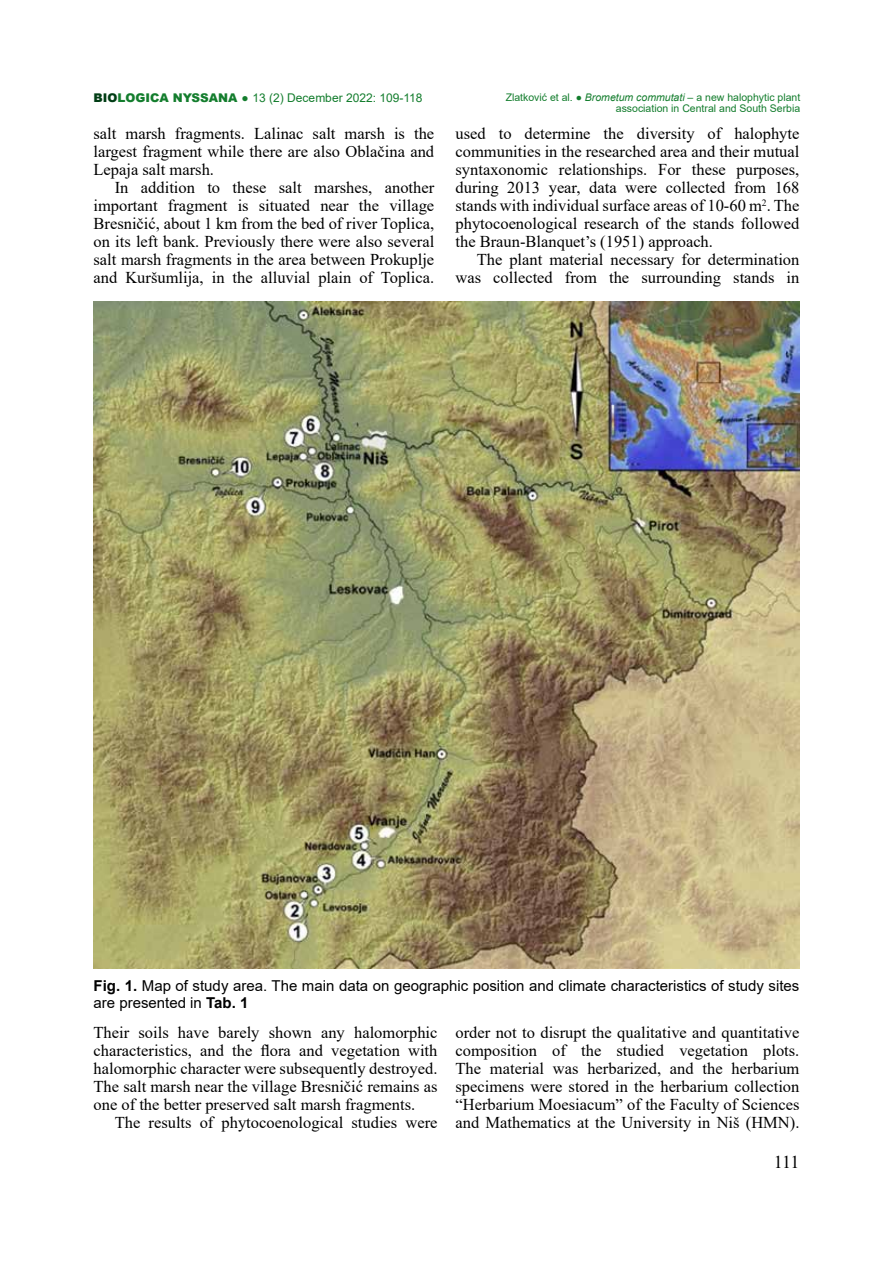
<style>
.page{position:relative;width:893px;height:1263px;background:#fff}
.page>*{position:absolute;margin:0;border:0;box-sizing:border-box;transform-origin:0 0}
.t1{font:18px "Times New Roman";color:#000}
.t2{font:16.5px/18px "Times New Roman";color:#000;text-align:justify}
.t3{font:15px/16.5px "Arial";color:#000}
.t4{font:12px "Arial";color:#137d2d}
.t5{font:10.5px/10.5px "Arial";color:#137d2d;text-align:right}
.s1{font-weight:900;color:#003d15}
.s2{font-weight:900}
.s3{font-style:italic}
.s4{font-weight:700}
</style>
<div class="page">
<img style="left:94px;top:302px;width:705px;height:666px">
<p class="t4" style="left:94px;top:90px;width:330px"><span class="s1">BIO</span><span class="s2">LOGICA NYSSANA ●</span> 13 (2) December 2022: 109-118</p>
<p class="t5" style="left:506px;top:92px;width:296px">Zlatković et al. ● <span class="s3">Brometum commutati</span> – a new halophytic plant association in Central and South Serbia</p>
<p class="t2" style="left:94px;top:124px;width:342px">salt marsh fragments. Lalinac salt marsh is the largest fragment while there are also Oblačina and Lepaja salt marsh.</p>
<p class="t2" style="left:94px;top:178px;width:342px;text-indent:21px">In addition to these salt marshes, another important fragment is situated near the village Bresničić, about 1 km from the bed of river Toplica, on its left bank. Previously there were also several salt marsh fragments in the area between Prokuplje and Kuršumlija, in the alluvial plain of Toplica.</p>
<p class="t2" style="left:455px;top:124px;width:345px">used to determine the diversity of halophyte communities in the researched area and their mutual syntaxonomic relationships. For these purposes, during 2013 year, data were collected from 168 stands with individual surface areas of 10-60 m<sup>2</sup>. The phytocoenological research of the stands followed the Braun-Blanquet’s (1951) approach.</p>
<p class="t2" style="left:455px;top:250px;width:345px;text-align:right">The plant material necessary for determination was collected from the surrounding stands in</p>
<p class="t3" style="left:94px;top:977px;width:707px"><span class="s4">Fig. 1.</span> Map of study area. The main data on geographic position and climate characteristics of study sites are presented in <span class="s4">Tab. 1</span></p>
<p class="t2" style="left:94px;top:1023px;width:345px">Their soils have barely shown any halomorphic characteristics, and the flora and vegetation with halomorphic character were subsequently destroyed.<br>The salt marsh near the village Bresničić remains as one of the better preserved salt marsh fragments.</p>
<p class="t2" style="left:115px;top:1113px;width:324px">The results of phytocoenological studies were</p>
<p class="t2" style="left:455px;top:1023px;width:345px">order not to disrupt the qualitative and quantitative composition of the studied vegetation plots.<br>The material was herbarized, and the herbarium specimens were stored in the herbarium collection “Herbarium Moesiacum” of the Faculty of Sciences and Mathematics at the University in Niš (HMN).</p>
<p class="t1" style="left:774px;top:1149px;width:27px">111</p>
</div>
